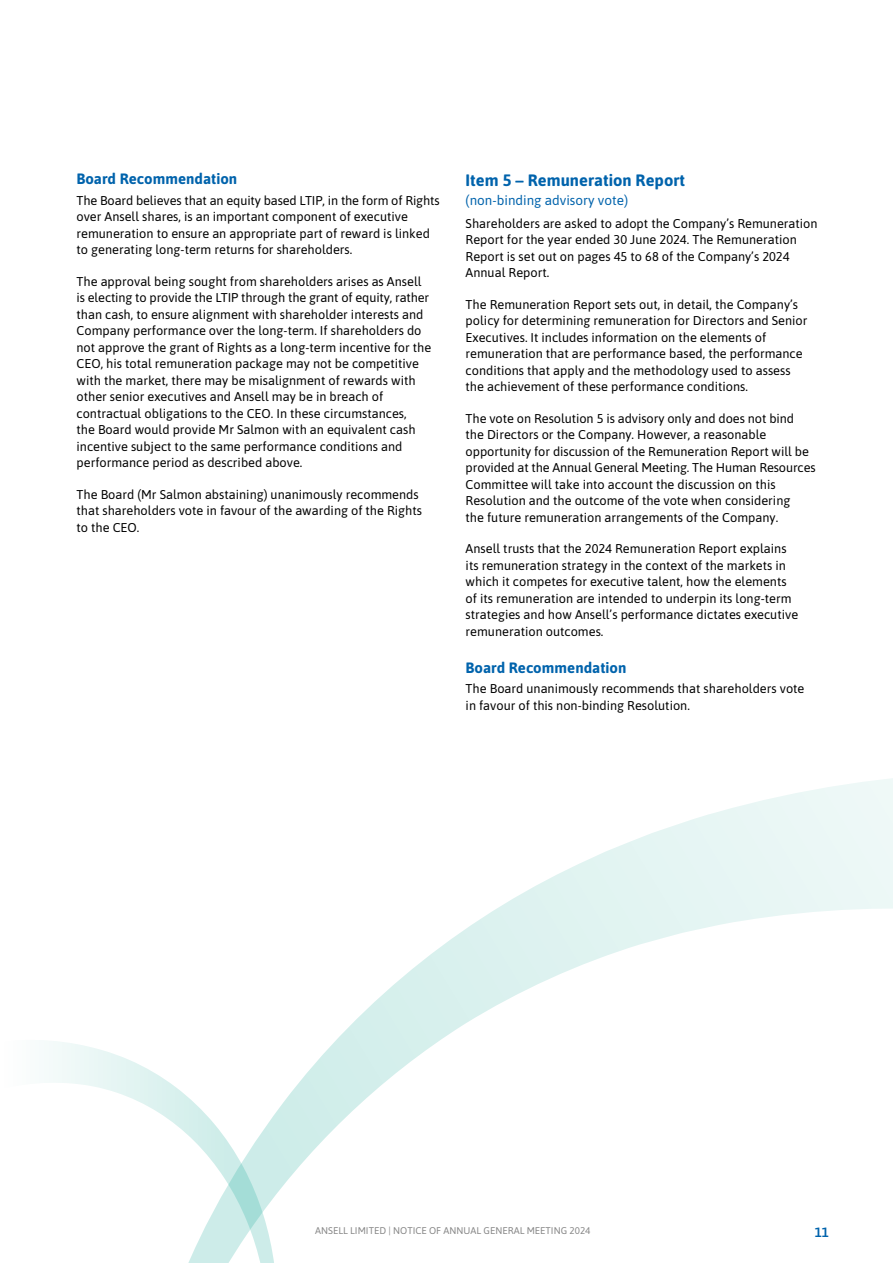
<style>
.page{position:relative;width:893px;height:1263px;background:#fff}
.page>*{position:absolute;margin:0;border:0;box-sizing:border-box;transform-origin:0 0}
.t1{font:700 16.5px "Asap";color:#0063ac}
.t2{font:700 15px "Asap";color:#0063ac}
.t3{font:13.5px "Asap";color:#0063ac}
.t4{font:600 13.5px "Asap";color:#0063ac}
.t5{font:12.75px/16.5px "Asap";color:#000}
.t6{font:9.75px "Asap";color:#878787}
</style>
<div class="page">
<svg style="left:277px;top:778px;width:616px;height:415px"></svg>
<svg style="left:49px;top:1041px;width:228px;height:222px"></svg>
<p class="t2" style="left:77px;top:168px;width:162px">Board Recommendation</p>
<p class="t5" style="left:77px;top:191px;width:365px">The Board believes that an equity based LTIP, in the form of Rights over Ansell shares, is an important component of executive remuneration to ensure an appropriate part of reward is linked to generating long-term returns for shareholders.</p>
<p class="t5" style="left:77px;top:272px;width:356px">The approval being sought from shareholders arises as Ansell is electing to provide the LTIP through the grant of equity, rather than cash, to ensure alignment with shareholder interests and Company performance over the long-term. If shareholders do not approve the grant of Rights as a long-term incentive for the CEO, his total remuneration package may not be competitive with the market, there may be misalignment of rewards with other senior executives and Ansell may be in breach of contractual obligations to the CEO. In these circumstances,<br>the Board would provide Mr Salmon with an equivalent cash incentive subject to the same performance conditions and performance period as described above.</p>
<p class="t5" style="left:77px;top:485px;width:347px">The Board (Mr Salmon abstaining) unanimously recommends that shareholders vote in favour of the awarding of the Rights to the CEO.</p>
<p class="t1" style="left:466px;top:168px;width:221px">Item 5 – Remuneration Report</p>
<p class="t3" style="left:466px;top:191px;width:164px">(non-binding advisory vote)</p>
<p class="t5" style="left:466px;top:214px;width:353px">Shareholders are asked to adopt the Company’s Remuneration Report for the year ended 30 June 2024. The Remuneration Report is set out on pages 45 to 68 of the Company’s 2024<br>Annual Report.</p>
<p class="t5" style="left:466px;top:295px;width:343px">The Remuneration Report sets out, in detail, the Company’s policy for determining remuneration for Directors and Senior Executives. It includes information on the elements of remuneration that are performance based, the performance conditions that apply and the methodology used to assess the achievement of these performance conditions.</p>
<p class="t5" style="left:466px;top:409px;width:352px">The vote on Resolution 5 is advisory only and does not bind the Directors or the Company. However, a reasonable opportunity for discussion of the Remuneration Report will be provided at the Annual General Meeting. The Human Resources Committee will take into account the discussion on this Resolution and the outcome of the vote when considering<br>the future remuneration arrangements of the Company.</p>
<p class="t5" style="left:466px;top:540px;width:334px">Ansell trusts that the 2024 Remuneration Report explains its remuneration strategy in the context of the markets in which it competes for executive talent, how the elements of its remuneration are intended to underpin its long-term strategies and how Ansell’s performance dictates executive remuneration outcomes.</p>
<p class="t2" style="left:466px;top:657px;width:162px">Board Recommendation</p>
<p class="t5" style="left:466px;top:680px;width:340px">The Board unanimously recommends that shareholders vote in favour of this non-binding Resolution.</p>
<p class="t6" style="left:315px;top:1223px;width:277px">ANSELL LIMITED | NOTICE OF ANNUAL GENERAL MEETING 2024</p>
<p class="t4" style="left:815px;top:1223px;width:16px">11</p>
</div>
